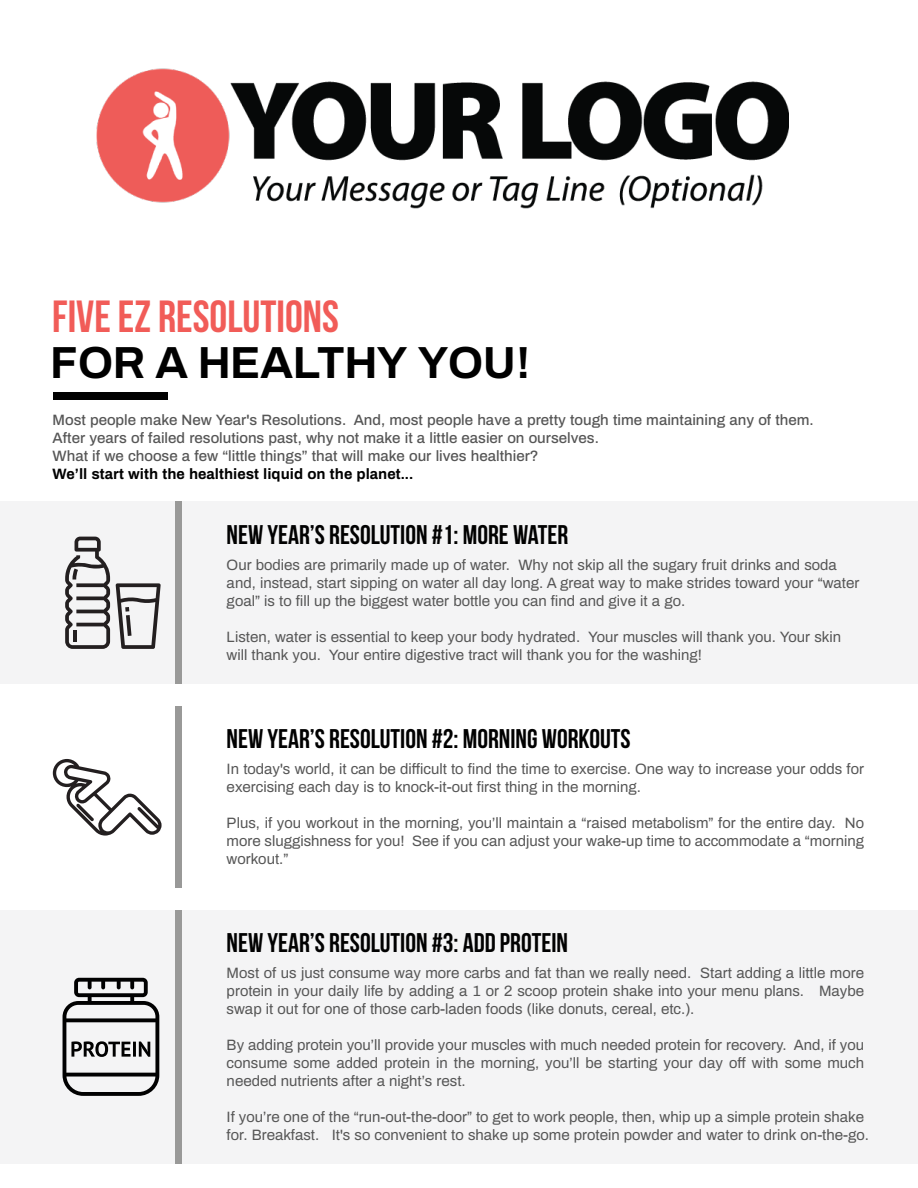
<style>
.page{position:relative;width:918px;height:1188px;background:#fff}
.page>*{position:absolute;margin:0;border:0;box-sizing:border-box;transform-origin:0 0}
.t1{font:700 45px "Bebas Neue";color:#f15c58}
.t2{font:45px "Archivo VF Beta Regular 137";color:#000}
.t3{font:700 27px "Bebas Neue";color:#010101}
.t4{font:15px/18px "Archivo VF Beta Regular 88";color:#565656}
.t5{font:15px/18px "Archivo VF Beta Regular 103";color:#565656}
.t6{font:15px "Archivo VF Beta Regular 137";color:#000}
</style>
<div class="page">
<div style="left:0;top:502px;width:918px;height:182px;background:#f4f4f5"></div>
<div style="left:54px;top:393px;width:114px;height:7px;background:#010101"></div>
<div style="left:176px;top:502px;width:6px;height:182px;background:#999998"></div>
<div style="left:0;top:910px;width:918px;height:254px;background:#f4f4f5"></div>
<div style="left:176px;top:910px;width:6px;height:254px;background:#999998"></div>
<div style="left:176px;top:706px;width:6px;height:182px;background:#999998"></div>
<svg style="left:65px;top:537px;width:45px;height:112px"></svg>
<svg style="left:116px;top:583px;width:45px;height:66px"></svg>
<svg style="left:53px;top:759px;width:109px;height:77px"></svg>
<svg style="left:63px;top:978px;width:96px;height:118px"></svg>
<img style="left:96px;top:68px;width:692px;height:141px">
<h1 class="t1" style="left:52px;top:291px;width:288px">FIVE EZ RESOLUTIONS</h1>
<h1 class="t2" style="left:51px;top:331px;width:482px">FOR A HEALTHY YOU!</h1>
<p class="t5" style="left:53px;top:411px;width:763px">Most people make New Year's Resolutions. And, most people have a pretty tough time maintaining any of them.<br>After years of failed resolutions past, why not make it a little easier on ourselves.<br>What if we choose a few “little things” that will make our lives healthier?</p>
<p class="t6" style="left:53px;top:464px;width:362px">We’ll start with the healthiest liquid on the planet...</p>
<h2 class="t3" style="left:227px;top:520px;width:343px">NEW YEAR’S RESOLUTION #1: MORE WATER</h2>
<p class="t4" style="left:227px;top:555px;width:634px">Our bodies are primarily made up of water. Why not skip all the sugary fruit drinks and soda and, instead, start sipping on water all day long. A great way to make strides toward your “water goal” is to fill up the biggest water bottle you can find and give it a go.</p>
<p class="t4" style="left:227px;top:627px;width:616px">Listen, water is essential to keep your body hydrated. Your muscles will thank you. Your skin will thank you. Your entire digestive tract will thank you for the washing!</p>
<h2 class="t3" style="left:227px;top:724px;width:406px">NEW YEAR’S RESOLUTION #2: MORNING WORKOUTS</h2>
<p class="t4" style="left:227px;top:759px;width:639px">In today's world, it can be difficult to find the time to exercise. One way to increase your odds for exercising each day is to knock-it-out first thing in the morning.</p>
<p class="t4" style="left:227px;top:813px;width:639px;text-align:justify">Plus, if you workout in the morning, you’ll maintain a “raised metabolism” for the entire day. No more sluggishness for you! See if you can adjust your wake-up time to accommodate a “morning workout.”</p>
<h2 class="t3" style="left:227px;top:928px;width:343px">NEW YEAR’S RESOLUTION #3: ADD PROTEIN</h2>
<p class="t4" style="left:227px;top:963px;width:639px;text-align:justify">Most of us just consume way more carbs and fat than we really need. Start adding a little more protein in your daily life by adding a 1 or 2 scoop protein shake into your menu plans. Maybe swap it out for one of those carb-laden foods (like donuts, cereal, etc.).</p>
<p class="t4" style="left:227px;top:1035px;width:639px;text-align:justify">By adding protein you’ll provide your muscles with much needed protein for recovery. And, if you consume some added protein in the morning, you’ll be starting your day off with some much needed nutrients after a night’s rest.</p>
<p class="t4" style="left:227px;top:1107px;width:644px">If you’re one of the “run-out-the-door” to get to work people, then, whip up a simple protein shake for. Breakfast. It's so convenient to shake up some protein powder and water to drink on-the-go.</p>
</div>
